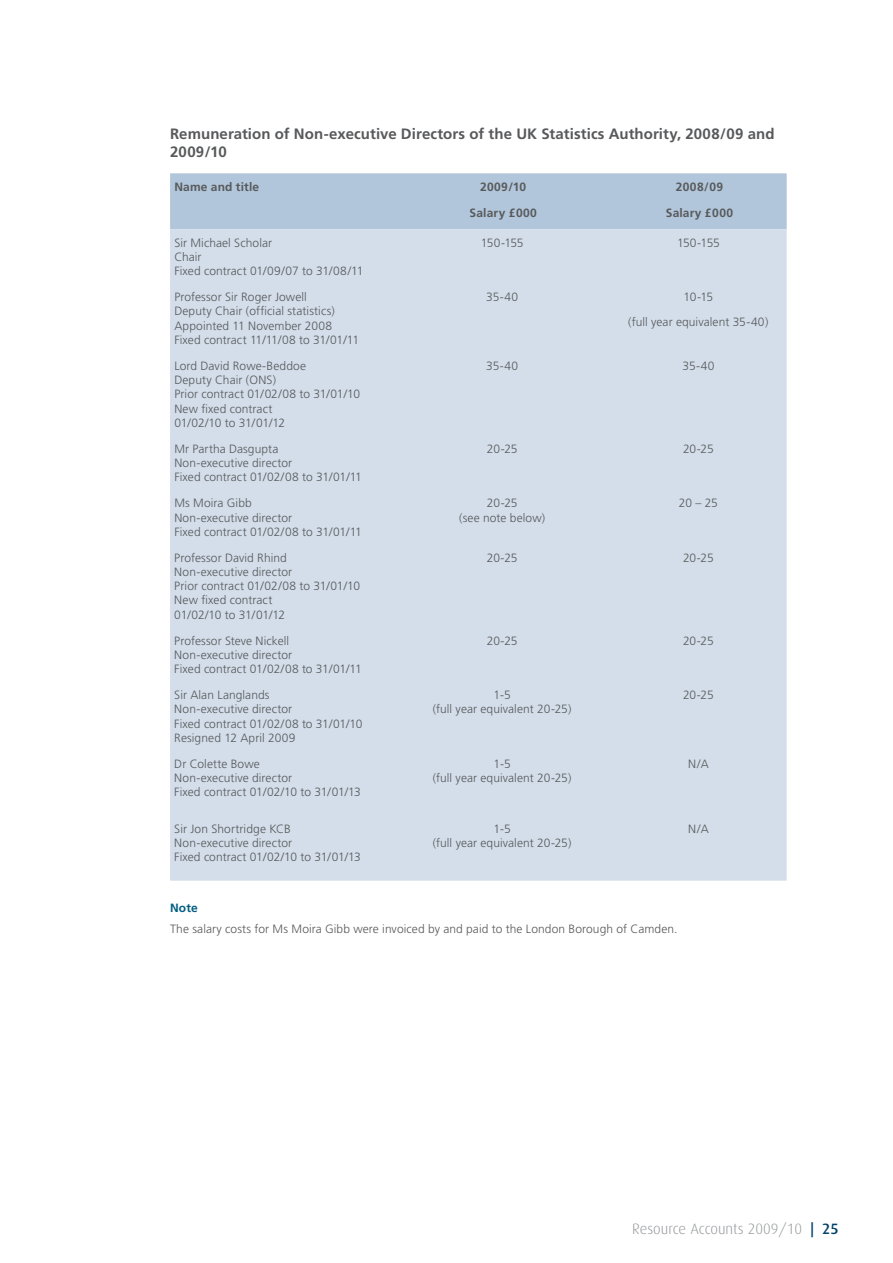
<style>
.page{position:relative;width:893px;height:1263px;background:#fff}
.page>*{position:absolute;margin:0;border:0;box-sizing:border-box;transform-origin:0 0}
.t1{font:700 15px/18px "Frutiger";letter-spacing:.005em;color:#58595b}
.t2{font:300 15px "Dax";color:#939598}
.t3{font:300 12px/14.2px "Frutiger";letter-spacing:.005em;color:#58595b}
.t4{font:700 12px "Frutiger";letter-spacing:.015em;color:#58595b}
.t5{font:700 12px "Frutiger";color:#005d83}
.s1{font-weight:500;color:#00446a}
</style>
<div class="page">
<div style="left:170px;top:173px;width:617px;height:56px;background:#b1c6da"></div>
<div style="left:170px;top:229px;width:617px;height:652px;background:#d3deea"></div>
<p class="t1" style="left:170px;top:125px;width:606px">Remuneration of Non-executive Directors of the UK Statistics Authority, 2008/09 and<br>2009/10</p>
<p class="t4" style="left:174px;top:180px;width:86px">Name and title</p>
<p class="t4" style="left:480px;top:180px;width:47px">2009/10</p>
<p class="t4" style="left:676px;top:180px;width:49px">2008/09</p>
<p class="t4" style="left:470px;top:206px;width:69px">Salary £000</p>
<p class="t4" style="left:666px;top:206px;width:69px">Salary £000</p>
<p class="t3" style="left:174px;top:236px;width:191px">Sir Michael Scholar<br>Chair<br>Fixed contract 01/09/07 to 31/08/11</p>
<p class="t3" style="left:481px;top:236px;width:44px">150-155</p>
<p class="t3" style="left:677px;top:236px;width:44px">150-155</p>
<p class="t3" style="left:174px;top:290px;width:186px">Professor Sir Roger Jowell<br>Deputy Chair (official statistics)<br>Appointed 11 November 2008<br>Fixed contract 11/11/08 to 31/01/11</p>
<p class="t3" style="left:486px;top:290px;width:33px">35-40</p>
<p class="t3" style="left:628px;top:285px;width:142px;line-height:24.9px;text-align:center">10-15<br>(full year equivalent 35-40)</p>
<p class="t3" style="left:174px;top:359px;width:187px">Lord David Rowe-Beddoe<br>Deputy Chair (ONS)<br>Prior contract 01/02/08 to 31/01/10<br>New fixed contract<br>01/02/10 to 31/01/12</p>
<p class="t3" style="left:486px;top:359px;width:33px">35-40</p>
<p class="t3" style="left:682px;top:359px;width:33px">35-40</p>
<p class="t3" style="left:174px;top:442px;width:189px">Mr Partha Dasgupta<br>Non-executive director<br>Fixed contract 01/02/08 to 31/01/11</p>
<p class="t3" style="left:487px;top:442px;width:32px">20-25</p>
<p class="t3" style="left:683px;top:442px;width:32px">20-25</p>
<p class="t3" style="left:174px;top:496px;width:189px">Ms Moira Gibb<br>Non-executive director<br>Fixed contract 01/02/08 to 31/01/11</p>
<p class="t3" style="left:459px;top:496px;width:88px;text-align:center">20-25<br>(see note below)</p>
<p class="t3" style="left:679px;top:496px;width:41px">20 – 25</p>
<p class="t3" style="left:174px;top:551px;width:187px">Professor David Rhind<br>Non-executive director<br>Prior contract 01/02/08 to 31/01/10<br>New fixed contract<br>01/02/10 to 31/01/12</p>
<p class="t3" style="left:487px;top:551px;width:32px">20-25</p>
<p class="t3" style="left:683px;top:551px;width:32px">20-25</p>
<p class="t3" style="left:174px;top:633px;width:189px">Professor Steve Nickell<br>Non-executive director<br>Fixed contract 01/02/08 to 31/01/11</p>
<p class="t3" style="left:487px;top:633px;width:32px">20-25</p>
<p class="t3" style="left:683px;top:633px;width:32px">20-25</p>
<p class="t3" style="left:174px;top:688px;width:190px">Sir Alan Langlands<br>Non-executive director<br>Fixed contract 01/02/08 to 31/01/10<br>Resigned 12 April 2009</p>
<p class="t3" style="left:433px;top:688px;width:140px;text-align:center">1-5<br>(full year equivalent 20-25)</p>
<p class="t3" style="left:683px;top:688px;width:32px">20-25</p>
<p class="t3" style="left:174px;top:757px;width:188px">Dr Colette Bowe<br>Non-executive director<br>Fixed contract 01/02/10 to 31/01/13</p>
<p class="t3" style="left:433px;top:757px;width:140px;text-align:center">1-5<br>(full year equivalent 20-25)</p>
<p class="t3" style="left:688px;top:757px;width:22px">N/A</p>
<p class="t3" style="left:174px;top:822px;width:188px">Sir Jon Shortridge KCB<br>Non-executive director<br>Fixed contract 01/02/10 to 31/01/13</p>
<p class="t3" style="left:433px;top:822px;width:140px;text-align:center">1-5<br>(full year equivalent 20-25)</p>
<p class="t3" style="left:688px;top:822px;width:22px">N/A</p>
<p class="t5" style="left:170px;top:900px;width:29px">Note</p>
<p class="t3" style="left:170px;top:922px;width:509px">The salary costs for Ms Moira Gibb were invoiced by and paid to the London Borough of Camden.</p>
<p class="t2" style="left:632px;top:1221px;width:208px">Resource Accounts 2009/10 <span class="s1">| 25</span></p>
</div>
